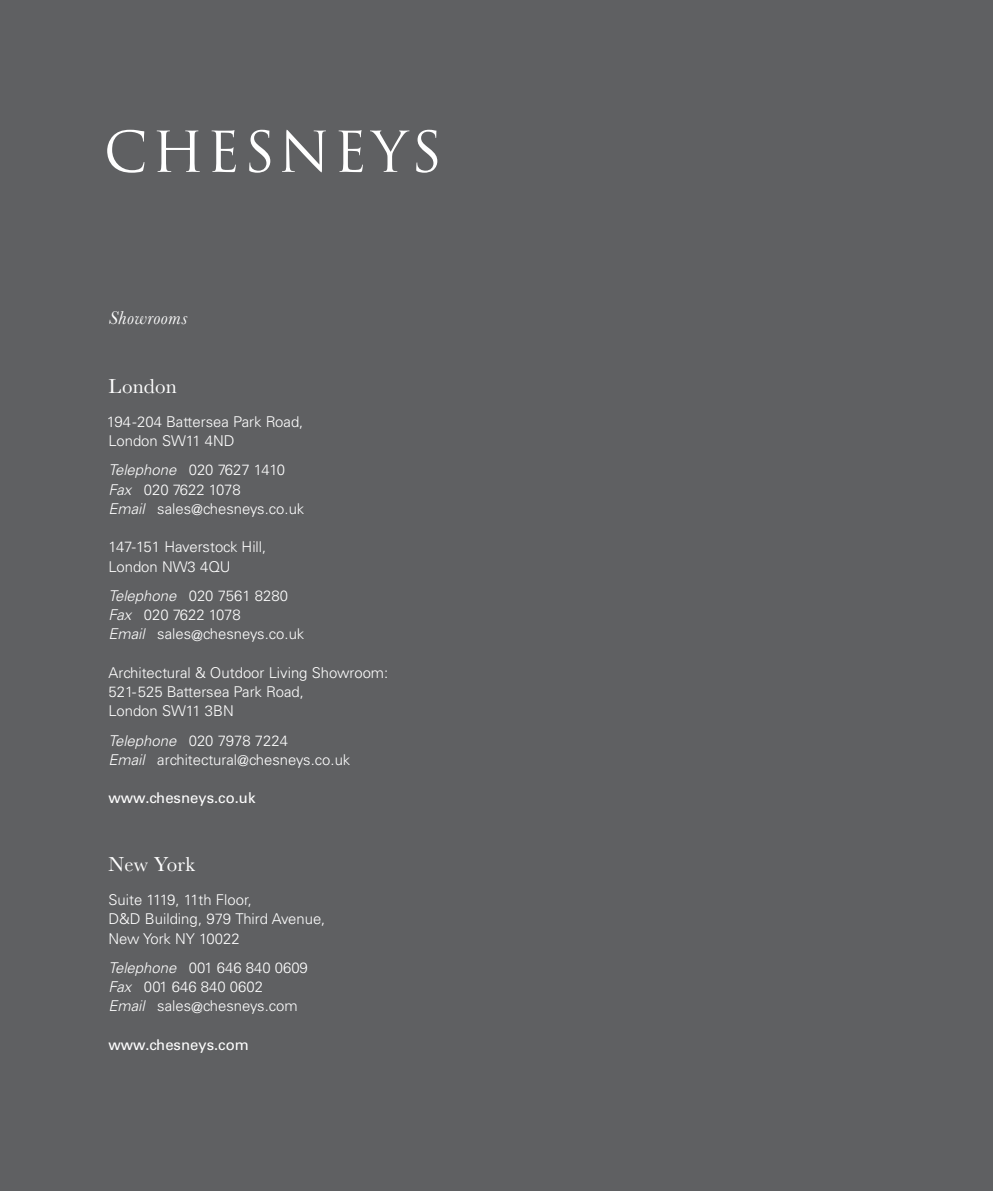
<style>
.page{position:relative;width:993px;height:1191px;background:#fff}
.page>*{position:absolute;margin:0;border:0;box-sizing:border-box;transform-origin:0 0}
.t1{font:54.77px "Trajan Pro";letter-spacing:.06em;color:#fff}
.t2{font:21px "Baskerville MT Std";letter-spacing:.005em;color:#fff}
.t3{font:italic 19.25px "Baskerville MT Std";letter-spacing:.03em;color:#fff}
.t4{font:300 14.88px/19.2px "Univers LT Std";color:#fff}
.t5{font:14.88px "Univers LT Std";color:#fff}
.s1{font-style:italic}
</style>
<div class="page">
<div style="left:0;top:0;width:992px;height:1191px;background:#5f6062"></div>
<h1 class="t1" style="left:104px;top:117px;width:340px">CHESNEYS</h1>
<p class="t3" style="left:108px;top:307px;width:80px">Showrooms</p>
<h2 class="t2" style="left:108px;top:374px;width:70px">London</h2>
<p class="t4" style="left:107px;top:412px;width:198px">194-204 Battersea Park Road,<br>London SW11 4ND</p>
<p class="t4" style="left:108px;top:460px;width:197px"><span class="s1">Telephone</span> 020 7627 1410<br><span class="s1">Fax</span> 020 7622 1078<br><span class="s1">Email</span> sales@chesneys.co.uk</p>
<p class="t4" style="left:108px;top:537px;width:159px">147-151 Haverstock Hill,<br>London NW3 4QU</p>
<p class="t4" style="left:108px;top:586px;width:197px"><span class="s1">Telephone</span> 020 7561 8280<br><span class="s1">Fax</span> 020 7622 1078<br><span class="s1">Email</span> sales@chesneys.co.uk</p>
<p class="t4" style="left:108px;top:663px;width:281px">Architectural &amp; Outdoor Living Showroom:<br>521-525 Battersea Park Road,<br>London SW11 3BN</p>
<p class="t4" style="left:108px;top:730px;width:243px"><span class="s1">Telephone</span> 020 7978 7224<br><span class="s1">Email</span> architectural@chesneys.co.uk</p>
<p class="t5" style="left:108px;top:789px;width:148px">www.chesneys.co.uk</p>
<h2 class="t2" style="left:108px;top:852px;width:88px">New York</h2>
<p class="t4" style="left:108px;top:890px;width:218px">Suite 1119, 11th Floor,<br>D&amp;D Building, 979 Third Avenue,<br>New York NY 10022</p>
<p class="t4" style="left:108px;top:958px;width:201px"><span class="s1">Telephone</span> 001 646 840 0609<br><span class="s1">Fax</span> 001 646 840 0602<br><span class="s1">Email</span> sales@chesneys.com</p>
<p class="t5" style="left:108px;top:1035px;width:142px">www.chesneys.com</p>
</div>
